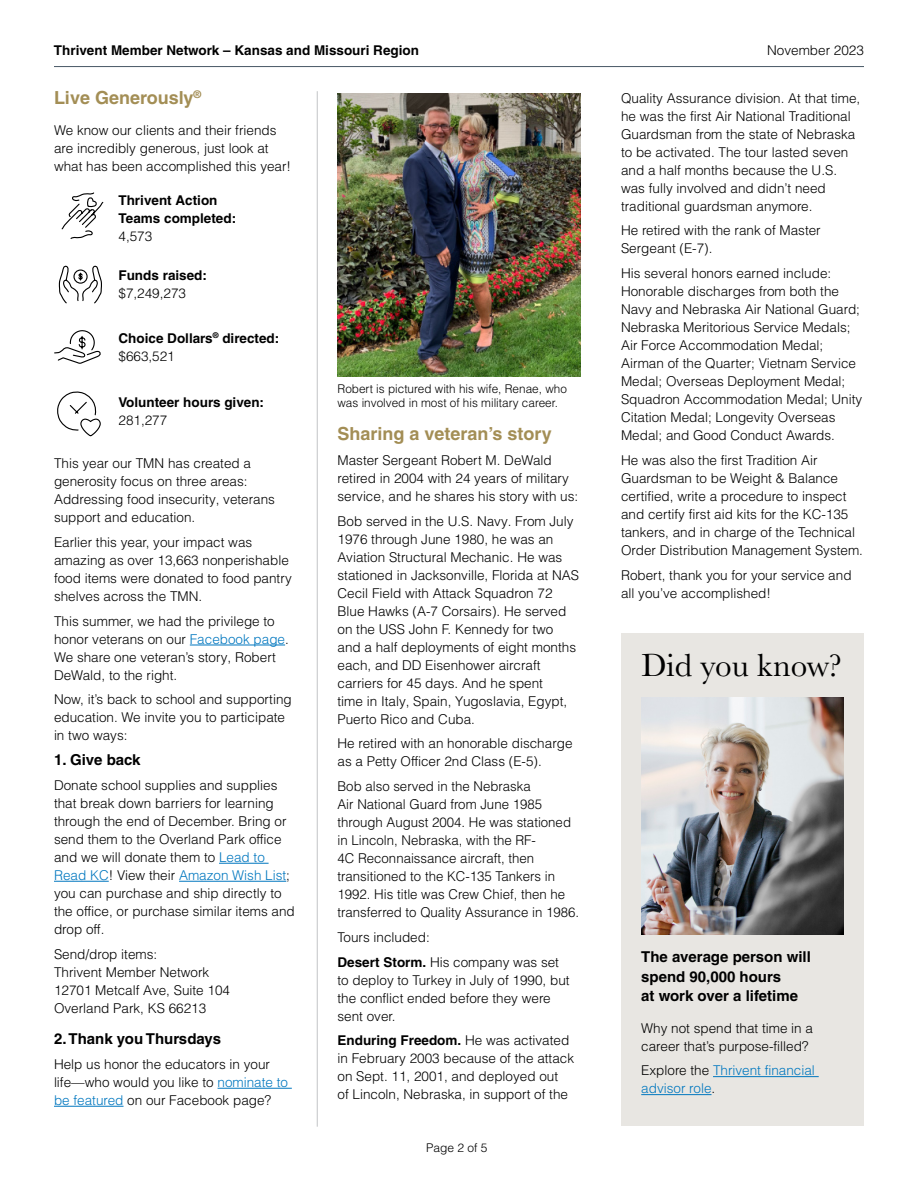
<style>
.page{position:relative;width:918px;height:1188px;background:#fff}
.page>*{position:absolute;margin:0;border:0;box-sizing:border-box;transform-origin:0 0}
.t1{font:33px "Baskerville URW";color:#000}
.t2{font:700 18px "Helvetica LT Pro";color:#a38e55}
.t3{font:700 15px/19.5px "Helvetica LT Pro";color:#000}
.t4{font:300 13.5px/18px "Helvetica LT Pro";color:#000}
.t5{font:700 13.5px/18px "Helvetica LT Pro";color:#000}
.t6{font:300 13.5px/18px "Helvetica LT Pro";color:#0077bf}
.t7{font:300 12px/13.5px "Helvetica LT Pro";color:#000}
.s1{font-weight:300}
.s2{color:#0077bf}
.s3{font-weight:700}
.s4{color:#000}
</style>
<div class="page">
<hr style="left:190px;top:645px;width:95px;height:1px;background:#0077bf">
<hr style="left:219px;top:863px;width:50px;height:1px;background:#0077bf">
<hr style="left:54px;top:881px;width:55px;height:1px;background:#0077bf">
<hr style="left:179px;top:881px;width:107px;height:1px;background:#0077bf">
<hr style="left:218px;top:1088px;width:74px;height:1px;background:#0077bf">
<hr style="left:54px;top:1106px;width:70px;height:1px;background:#0077bf">
<img style="left:338px;top:93px;width:242px;height:283px">
<div style="left:621px;top:633px;width:243px;height:492px;background:#e8e6e2"></div>
<hr style="left:713px;top:1076px;width:106px;height:1px;background:#0077bf">
<hr style="left:641px;top:1094px;width:71px;height:1px;background:#0077bf">
<img style="left:641px;top:698px;width:203px;height:236px">
<svg style="left:61px;top:192px;width:43px;height:47px"></svg>
<svg style="left:54px;top:330px;width:47px;height:34px"></svg>
<svg style="left:57px;top:391px;width:44px;height:46px"></svg>
<svg style="left:58px;top:265px;width:44px;height:39px"></svg>
<hr style="left:54px;top:66px;width:810px;height:1px;background:#485865">
<hr style="left:317px;top:91px;width:1px;height:1036px;background:#c2c4c6">
<p class="t5" style="left:54px;top:41px;width:367px">Thrivent Member Network – Kansas and Missouri Region</p>
<p class="t4" style="left:767px;top:41px;width:98px">November 2023</p>
<h2 class="t2" style="left:54px;top:86px;width:149px">Live Generously<sup>®</sup></h2>
<p class="t4" style="left:54px;top:121px;width:239px">We know our clients and their friends are incredibly generous, just look at what has been accomplished this year!</p>
<p class="t5" style="left:118px;top:192px;width:119px">Thrivent Action<br>Teams completed:</p>
<p class="t4" style="left:118px;top:227px;width:35px">4,573</p>
<p class="t5" style="left:118px;top:267px;width:90px">Funds raised:</p>
<p class="t4" style="left:118px;top:284px;width:69px">$7,249,273</p>
<p class="t5" style="left:118px;top:329px;width:162px">Choice Dollars<sup>®</sup> directed: <span class="s1">$663,521</span></p>
<p class="t5" style="left:118px;top:394px;width:147px">Volunteer hours given:</p>
<p class="t4" style="left:118px;top:411px;width:50px">281,277</p>
<p class="t4" style="left:54px;top:454px;width:223px">This year our TMN has created a generosity focus on three areas:<br>Addressing food insecurity, veterans support and education.</p>
<p class="t4" style="left:54px;top:533px;width:239px">Earlier this year, your impact was amazing as over 13,663 nonperishable food items were donated to food pantry shelves across the TMN.</p>
<p class="t4" style="left:54px;top:612px;width:236px">This summer, we had the privilege to honor veterans on our <span class="s2">Facebook page</span>.<br>We share one veteran’s story, Robert<br>DeWald, to the right.</p>
<p class="t4" style="left:54px;top:690px;width:239px">Now, it’s back to school and supporting education. We invite you to participate in two ways:</p>
<p class="t3" style="left:54px;top:750px;width:88px">1. Give back</p>
<p class="t4" style="left:54px;top:776px;width:242px">Donate school supplies and supplies that break down barriers for learning through the end of December. Bring or send them to the Overland Park office and we will donate them to <span class="s2">Lead to Read KC</span>! View their <span class="s2">Amazon Wish List</span>; you can purchase and ship directly to the office, or purchase similar items and drop off.</p>
<p class="t4" style="left:54px;top:945px;width:178px">Send/drop items:<br>Thrivent Member Network<br>12701 Metcalf Ave, Suite 104<br>Overland Park, KS 66213</p>
<p class="t3" style="left:54px;top:1029px;width:169px">2. Thank you Thursdays</p>
<p class="t4" style="left:54px;top:1055px;width:236px">Help us honor the educators in your life—who would you like to <span class="s2">nominate to be featured</span> on our Facebook page?</p>
<p class="t7" style="left:338px;top:382px;width:231px">Robert is pictured with his wife, Renae, who was involved in most of his military career.</p>
<h2 class="t2" style="left:338px;top:423px;width:216px">Sharing a veteran’s story</h2>
<p class="t4" style="left:338px;top:451px;width:242px">Master Sergeant Robert M. DeWald retired in 2004 with 24 years of military service, and he shares his story with us:</p>
<p class="t4" style="left:338px;top:512px;width:243px">Bob served in the U.S. Navy. From July 1976 through June 1980, he was an Aviation Structural Mechanic. He was stationed in Jacksonville, Florida at NAS Cecil Field with Attack Squadron 72<br>Blue Hawks (A-7 Corsairs). He served on the USS John F. Kennedy for two and a half deployments of eight months each, and DD Eisenhower aircraft carriers for 45 days. And he spent<br>time in Italy, Spain, Yugoslavia, Egypt, Puerto Rico and Cuba.</p>
<p class="t4" style="left:338px;top:734px;width:237px">He retired with an honorable discharge as a Petty Officer 2nd Class (E-5).</p>
<p class="t4" style="left:338px;top:777px;width:243px">Bob also served in the Nebraska<br>Air National Guard from June 1985 through August 2004. He was stationed in Lincoln, Nebraska, with the RF-<br>4C Reconnaissance aircraft, then transitioned to the KC-135 Tankers in 1992. His title was Crew Chief, then he transferred to Quality Assurance in 1986.</p>
<p class="t4" style="left:338px;top:925px;width:223px;line-height:24.8px">Tours included:<br><span class="s3">Desert Storm.</span> His company was set</p>
<p class="t4" style="left:338px;top:971px;width:234px">to deploy to Turkey in July of 1990, but the conflict ended before they were sent over.</p>
<p class="t4" style="left:338px;top:1031px;width:238px"><span class="s3">Enduring Freedom.</span> He was activated in February 2003 because of the attack on Sept. 11, 2001, and deployed out<br>of Lincoln, Nebraska, in support of the</p>
<p class="t7" style="left:426px;top:1140px;width:63px">Page 2 of 5</p>
<p class="t4" style="left:621px;top:89px;width:241px">Quality Assurance division. At that time, he was the first Air National Traditional Guardsman from the state of Nebraska to be activated. The tour lasted seven and a half months because the U.S. was fully involved and didn’t need traditional guardsman anymore.</p>
<p class="t4" style="left:621px;top:221px;width:201px">He retired with the rank of Master<br>Sergeant (E-7).</p>
<p class="t4" style="left:621px;top:264px;width:243px">His several honors earned include:<br>Honorable discharges from both the Navy and Nebraska Air National Guard; Nebraska Meritorious Service Medals; Air Force Accommodation Medal; Airman of the Quarter; Vietnam Service Medal; Overseas Deployment Medal; Squadron Accommodation Medal; Unity Citation Medal; Longevity Overseas Medal; and Good Conduct Awards.</p>
<p class="t4" style="left:621px;top:451px;width:244px">He was also the first Tradition Air Guardsman to be Weight &amp; Balance certified, write a procedure to inspect and certify first aid kits for the KC-135 tankers, and in charge of the Technical Order Distribution Management System.</p>
<p class="t4" style="left:621px;top:566px;width:232px">Robert, thank you for your service and all you’ve accomplished!</p>
<h1 class="t1" style="left:641px;top:642px;width:202px">Did you know?</h1>
<p class="t3" style="left:641px;top:947px;width:171px">The average person will spend 90,000 hours<br>at work over a lifetime</p>
<p class="t4" style="left:641px;top:1019px;width:173px">Why not spend that time in a career that’s purpose-filled?</p>
<p class="t6" style="left:641px;top:1061px;width:175px"><span class="s4">Explore the</span> Thrivent financial advisor role<span class="s4">.</span></p>
</div>
